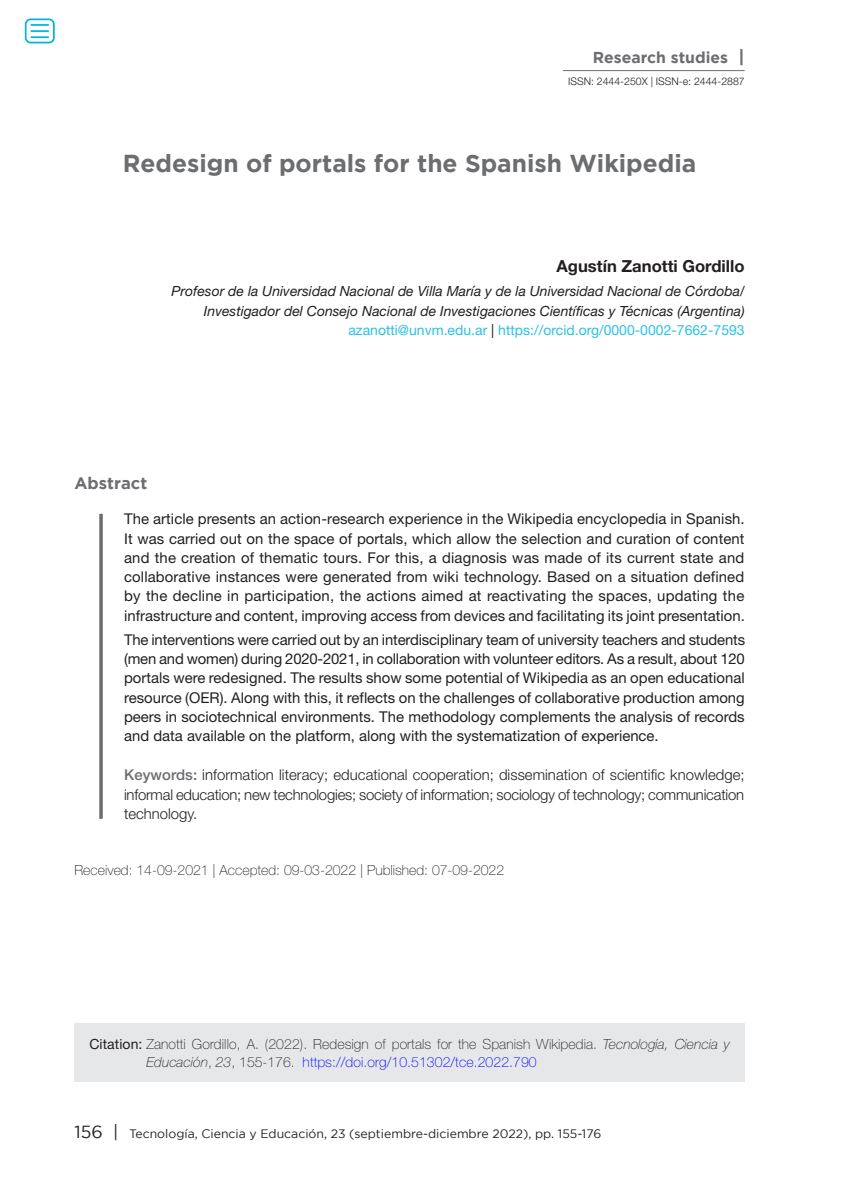
<style>
.page{position:relative;width:844px;height:1191px;background:#fff}
.page>*{position:absolute;margin:0;border:0;box-sizing:border-box;transform-origin:0 0}
.Título_NUEVO_FORMATO{font:700 24.5px "Gotham";color:#6c6d70}
.Autor_Helv{font:700 16.62px "Helvetica Neue LT Std";color:#231f20}
.Extracto_helv{font:700 16.62px "Gotham";color:#6c6d70}
.Título_NUEVO_FORMATO-2{font:700 15.75px "Gotham";color:#6c6d70}
.Texto_EXTRACTO{font:14.88px/19.2px "Helvetica Neue LT Std";color:#231f20;text-align:justify}
.P__CLAVE{font:300 14.88px/19.2px "Helvetica Neue LT Std";letter-spacing:-.015em;color:#231f20;text-align:justify}
.Cargo_Helv{font:italic 14px/19.2px "Helvetica Neue LT Std";color:#231f20;text-align:right}
.Cómo_citar{font:100 14px/18.4px "Helvetica Neue LT Std";letter-spacing:.005em;color:#231f20}
.FECHAS_DE_TRABAJO{font:100 14px "Helvetica Neue LT Std";color:#231f20}
.correo_electronico_a{font:14px "Helvetica Neue LT Std";color:#2bc2e4}
.t1{font:12.25px "Gotham";color:#231f20}
.t2{font:300 10.5px "Helvetica Neue LT Std";color:#231f20}
.s1{font-size:17.5px}
.s2{color:#231f20}
.s3{font-weight:500;color:#6c6d70}
.s4{font-weight:400}
.s5{font-style:italic}
.s6{color:#00f}
</style>
<div class="page">
<hr style="left:562px;top:70px;width:182px;height:1px;background:#6c6d70">
<svg style="left:99px;top:514px;width:4px;height:305px"></svg>
<div style="left:74px;top:1023px;width:670px;height:58px;background:#e6e7e9"></div>
<div style="left:25px;top:18px;width:30px;height:25px;border:2px solid #00b6de;border-radius:5px"></div>
<svg style="left:31px;top:24px;width:18px;height:14px"></svg>
<p class="Título_NUEVO_FORMATO-2" style="left:592px;top:48px;width:153px">Research studies <span class="s1">|</span></p>
<p class="t2" style="left:568px;top:74px;width:178px">ISSN: 2444-250X | ISSN-e: 2444-2887</p>
<p class="Título_NUEVO_FORMATO" style="left:123px;top:149px;width:574px">Redesign of portals for the Spanish Wikipedia</p>
<p class="Autor_Helv" style="left:556px;top:256px;width:190px">Agustín Zanotti Gordillo</p>
<p class="Cargo_Helv" style="left:171px;top:281px;width:574px">Profesor de la Universidad Nacional de Villa María y de la Universidad Nacional de Córdoba/<br>Investigador del Consejo Nacional de Investigaciones Científicas y Técnicas (Argentina)</p>
<p class="correo_electronico_a" style="left:348px;top:321px;width:397px">azanotti@unvm.edu.ar <span class="s2">|</span> https://orcid.org/0000-0002-7662-7593</p>
<p class="Extracto_helv" style="left:74px;top:473px;width:74px">Abstract</p>
<p class="Texto_EXTRACTO" style="left:124px;top:509px;width:622px">The article presents an action-research experience in the Wikipedia encyclopedia in Spanish.<br>It was carried out on the space of portals, which allow the selection and curation of content and the creation of thematic tours. For this, a diagnosis was made of its current state and collaborative instances were generated from wiki technology. Based on a situation defined by the decline in participation, the actions aimed at reactivating the spaces, updating the infrastructure and content, improving access from devices and facilitating its joint presentation.</p>
<p class="Texto_EXTRACTO" style="left:124px;top:630px;width:622px">The interventions were carried out by an interdisciplinary team of university teachers and students (men and women) during 2020-2021, in collaboration with volunteer editors. As a result, about 120 portals were redesigned. The results show some potential of Wikipedia as an open educational resource (OER). Along with this, it reflects on the challenges of collaborative production among peers in sociotechnical environments. The methodology complements the analysis of records and data available on the platform, along with the systematization of experience.</p>
<p class="P__CLAVE" style="left:124px;top:765px;width:622px"><span class="s3">Keywords:</span> information literacy; educational cooperation; dissemination of scientific knowledge; informal education; new technologies; society of information; sociology of technology; communication technology.</p>
<p class="FECHAS_DE_TRABAJO" style="left:74px;top:861px;width:431px">Received: 14-09-2021 | Accepted: 09-03-2022 | Published: 07-09-2022</p>
<p class="Cómo_citar" style="left:146px;top:1034px;width:584px;text-indent:-57px"><span class="s4">Citation:</span> Zanotti Gordillo, A. (2022). Redesign of portals for the Spanish Wikipedia. <span class="s5">Tecnología, Ciencia y<br>Educación</span>, <span class="s5">23</span>, 155-176. <span class="s6">https://doi.org/10.51302/tce.2022.790</span></p>
<p class="t1" style="left:74px;top:1127px;width:528px"><span class="s1">156 |</span> Tecnología, Ciencia y Educación, 23 (septiembre-diciembre 2022), pp. 155-176</p>
</div>
